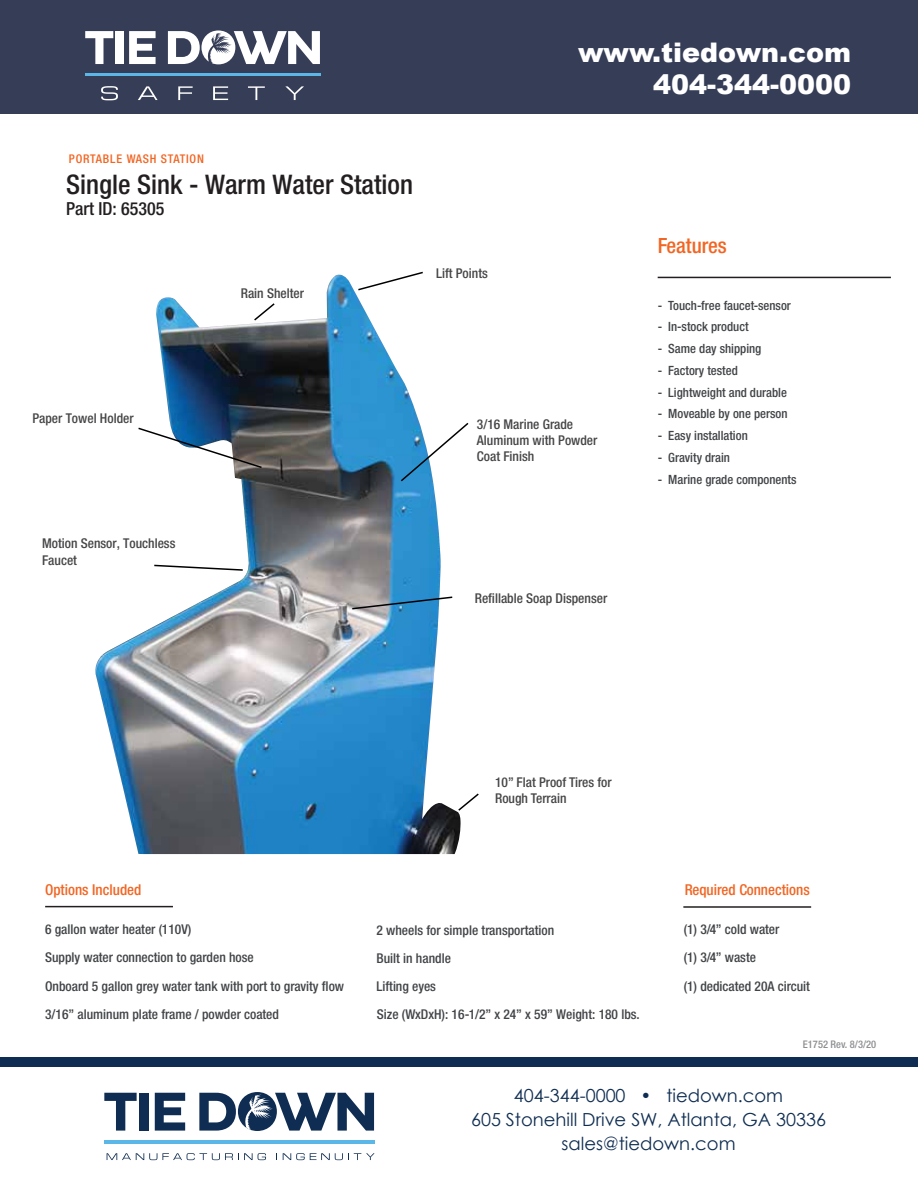
<style>
.page{position:relative;width:918px;height:1188px;background:#fff}
.page>*{position:absolute;margin:0;border:0;box-sizing:border-box;transform-origin:0 0}
.t1{font:500 condensed 27px "Helvetica Neue LT Std";color:#231f20}
.t2{font:900 27px/32.4px "Arial";color:#fff;text-align:right}
.t3{font:500 condensed 21px "Helvetica Neue LT Std";color:#f26522}
.t4{font:18px/24px "Century Gothic";color:#0f2d52;text-align:center}
.t5{font:500 condensed 18px "Helvetica Neue LT Std";color:#231f20}
.t6{font:500 condensed 15px "Helvetica Neue LT Std";color:#f26522}
.t7{font:500 condensed 13.5px/28.3px "Helvetica Neue LT Std";color:#414447}
.t8{font:500 condensed 13.5px/16.2px "Helvetica Neue LT Std";color:#464547}
.t9{font:500 condensed 12.75px "Helvetica Neue LT Std";color:#414447}
.t10{font:500 condensed 12px "Helvetica Neue LT Std";letter-spacing:.07em;color:#f26522}
.t11{font:500 condensed 10.5px "Helvetica Neue LT Std";color:#8d8e90}
</style>
<div class="page">
<div style="left:0;top:0;width:918px;height:114px;background:#363d57"></div>
<div style="left:1px;top:1057px;width:917px;height:9px;background:#0f2d52"></div>
<svg style="left:104px;top:1093px;width:33px;height:38px"></svg>
<div style="left:139px;top:1093px;width:10px;height:38px;background:#0f2d52"></div>
<svg style="left:155px;top:1093px;width:30px;height:38px"></svg>
<svg style="left:199px;top:1093px;width:37px;height:38px"></svg>
<div style="left:238px;top:1092px;width:39px;height:39px;background:#0f2d52;border-radius:50%"></div>
<hr style="left:104px;top:1141px;width:271px;height:3px;background:#5ab7e7">
<svg style="left:107px;top:1153px;width:159px;height:7px"></svg>
<svg style="left:282px;top:1153px;width:93px;height:7px"></svg>
<svg style="left:242px;top:1093px;width:132px;height:38px"></svg>
<svg style="left:85px;top:31px;width:28px;height:33px"></svg>
<div style="left:116px;top:31px;width:8px;height:33px;background:#fff"></div>
<svg style="left:129px;top:31px;width:27px;height:33px"></svg>
<svg style="left:168px;top:30px;width:152px;height:34px"></svg>
<hr style="left:85px;top:73px;width:235px;height:3px;background:#5ab7e7">
<svg style="left:101px;top:86px;width:17px;height:14px"></svg>
<svg style="left:138px;top:86px;width:20px;height:14px"></svg>
<svg style="left:178px;top:86px;width:15px;height:14px"></svg>
<svg style="left:213px;top:86px;width:15px;height:14px"></svg>
<svg style="left:248px;top:86px;width:17px;height:14px"></svg>
<svg style="left:285px;top:86px;width:19px;height:14px"></svg>
<img style="left:95px;top:275px;width:366px;height:579px">
<hr style="left:45px;top:906px;width:128px;height:1px;background:#231f20">
<hr style="left:683px;top:906px;width:128px;height:2px;background:#231f20">
<hr style="left:658px;top:277px;width:233px;height:1px;background:#231f20">
<svg style="left:153px;top:564px;width:91px;height:8px"></svg>
<svg style="left:137px;top:426px;width:126px;height:43px"></svg>
<svg style="left:357px;top:271px;width:68px;height:21px"></svg>
<svg style="left:399px;top:421px;width:70px;height:62px"></svg>
<svg style="left:351px;top:596px;width:103px;height:14px"></svg>
<svg style="left:457px;top:792px;width:22px;height:20px"></svg>
<svg style="left:253px;top:302px;width:23px;height:20px"></svg>
<p class="t10" style="left:69px;top:151px;width:137px">PORTABLE WASH STATION</p>
<h1 class="t1" style="left:66px;top:168px;width:348px">Single Sink - Warm Water Station</h1>
<h3 class="t5" style="left:66px;top:198px;width:100px">Part ID: 65305</h3>
<p class="t8" style="left:32px;top:410px;width:103px">Paper Towel Holder</p>
<p class="t8" style="left:42px;top:535px;width:135px">Motion Sensor, Touchless<br>Faucet</p>
<p class="t8" style="left:241px;top:285px;width:65px">Rain Shelter</p>
<h1 class="t2" style="left:578px;top:35px;width:275px">www.tiedown.com<br>404-344-0000</h1>
<p class="t8" style="left:436px;top:265px;width:53px">Lift Points</p>
<p class="t8" style="left:477px;top:416px;width:122px">3/16 Marine Grade<br>Aluminum with Powder<br>Coat Finish</p>
<p class="t8" style="left:475px;top:590px;width:134px">Refillable Soap Dispenser</p>
<h2 class="t3" style="left:658px;top:233px;width:71px">Features</h2>
<p class="t9" style="left:658px;top:297px;width:135px">- Touch-free faucet-sensor</p>
<p class="t9" style="left:658px;top:319px;width:92px">- In-stock product</p>
<p class="t9" style="left:658px;top:341px;width:105px">- Same day shipping</p>
<p class="t9" style="left:658px;top:363px;width:82px">- Factory tested</p>
<p class="t9" style="left:658px;top:384px;width:131px">- Lightweight and durable</p>
<p class="t9" style="left:658px;top:406px;width:131px">- Moveable by one person</p>
<p class="t9" style="left:658px;top:428px;width:92px">- Easy installation</p>
<p class="t9" style="left:658px;top:450px;width:74px">- Gravity drain</p>
<p class="t9" style="left:658px;top:472px;width:140px">- Marine grade components</p>
<p class="t8" style="left:495px;top:774px;width:118px">10” Flat Proof Tires for<br>Rough Terrain</p>
<p class="t6" style="left:45px;top:880px;width:98px">Options Included</p>
<p class="t6" style="left:685px;top:880px;width:126px">Required Connections</p>
<p class="t7" style="left:45px;top:915px;width:300px">6 gallon water heater (110V)<br>Supply water connection to garden hose<br>Onboard 5 gallon grey water tank with port to gravity flow 3/16” aluminum plate frame / powder coated</p>
<p class="t7" style="left:377px;top:916px;width:265px">2 wheels for simple transportation<br>Built in handle<br>Lifting eyes<br>Size (WxDxH): 16-1/2” x 24” x 59” Weight: 180 lbs.</p>
<p class="t7" style="left:684px;top:915px;width:128px">(1) 3/4” cold water<br>(1) 3/4” waste<br>(1) dedicated 20A circuit</p>
<p class="t11" style="left:803px;top:1038px;width:75px">E1752 Rev. 8/3/20</p>
<h3 class="t4" style="left:471px;top:1084px;width:357px">404-344-0000 • tiedown.com<br>605 Stonehill Drive SW, Atlanta, GA 30336 sales@tiedown.com</h3>
</div>
